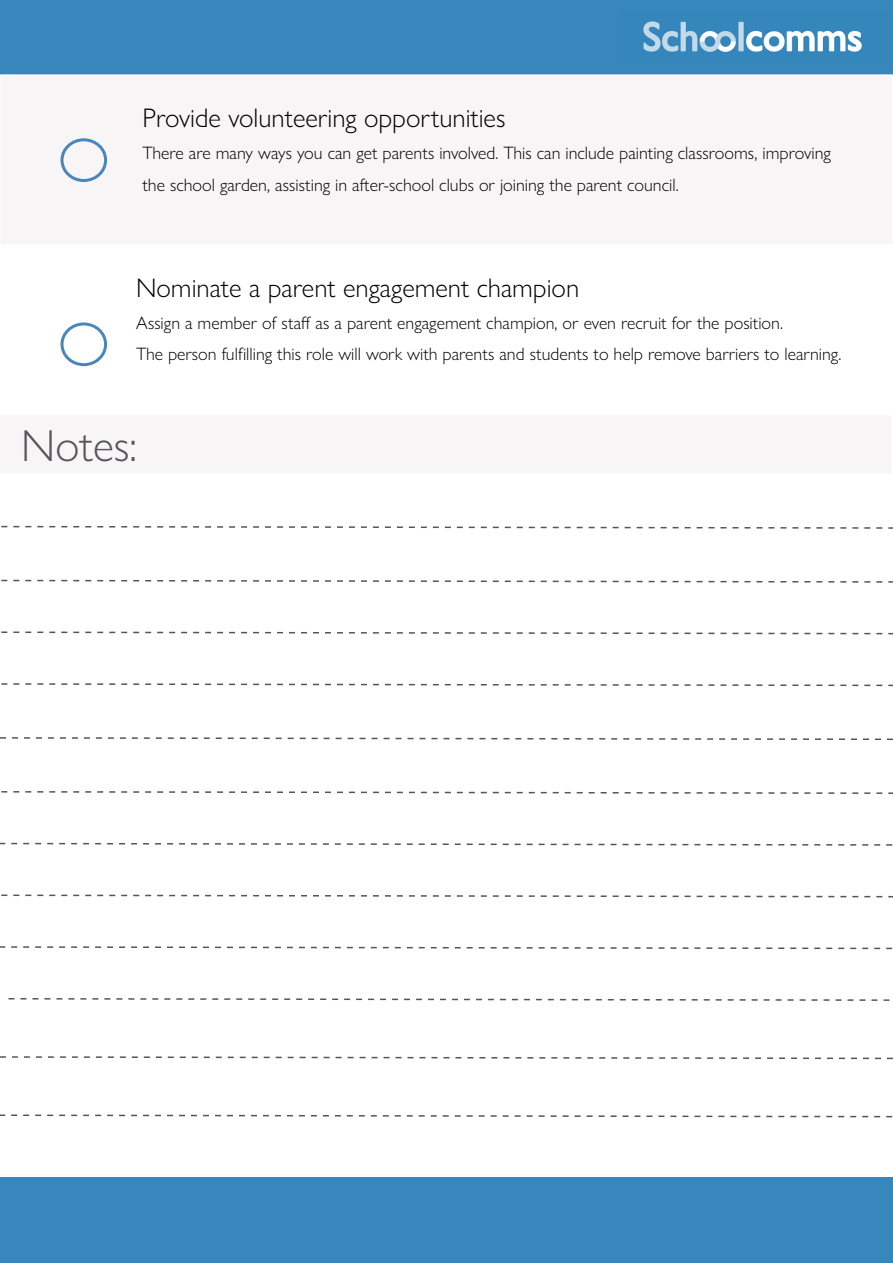
<style>
.page{position:relative;width:893px;height:1263px;background:#fff}
.page>*{position:absolute;margin:0;border:0;box-sizing:border-box;transform-origin:0 0}
.t1{font:300 45px "Gill Sans Nova";color:#54565a}
.t2{font:300 27px "Gill Sans Nova";color:#000}
.t3{font:300 18px/32.4px "Gill Sans Nova";color:#000}
</style>
<div class="page">
<div style="left:0;top:0;width:893px;height:74px;background:#3887bc"></div>
<div style="left:0;top:1178px;width:893px;height:85px;background:#3887bc"></div>
<div style="left:0;top:75px;width:893px;height:170px;background:#f7f5f5"></div>
<div style="left:0;top:74px;width:893px;height:172px;border:2px solid #fff"></div>
<svg style="left:1px;top:525px;width:892px;height:4px"></svg>
<svg style="left:1px;top:579px;width:892px;height:4px"></svg>
<svg style="left:1px;top:631px;width:892px;height:4px"></svg>
<svg style="left:1px;top:683px;width:892px;height:4px"></svg>
<svg style="left:0;top:737px;width:893px;height:4px"></svg>
<svg style="left:1px;top:791px;width:892px;height:3px"></svg>
<svg style="left:0;top:842px;width:893px;height:4px"></svg>
<svg style="left:1px;top:894px;width:892px;height:4px"></svg>
<svg style="left:0;top:946px;width:893px;height:4px"></svg>
<svg style="left:8px;top:998px;width:882px;height:3px"></svg>
<svg style="left:0;top:1056px;width:893px;height:4px"></svg>
<svg style="left:0;top:1114px;width:893px;height:4px"></svg>
<div style="left:60px;top:138px;width:47px;height:44px;border:3px solid #4986bb;border-radius:50%"></div>
<div style="left:60px;top:322px;width:47px;height:44px;border:3px solid #4986bb;border-radius:50%"></div>
<img style="left:643px;top:21px;width:219px;height:31px">
<h2 class="t2" style="left:143px;top:102px;width:364px">Provide volunteering opportunities</h2>
<p class="t3" style="left:143px;top:136px;width:690px">There are many ways you can get parents involved. This can include painting classrooms, improving the school garden, assisting in after-school clubs or joining the parent council.</p>
<h2 class="t2" style="left:136px;top:271px;width:445px">Nominate a parent engagement champion</h2>
<p class="t3" style="left:136px;top:307px;width:707px;line-height:31.5px">Assign a member of staff as a parent engagement champion, or even recruit for the position.<br>The person fulfilling this role will work with parents and students to help remove barriers to learning.</p>
<h1 class="t1" style="left:21px;top:418px;width:117px">Notes:</h1>
</div>
